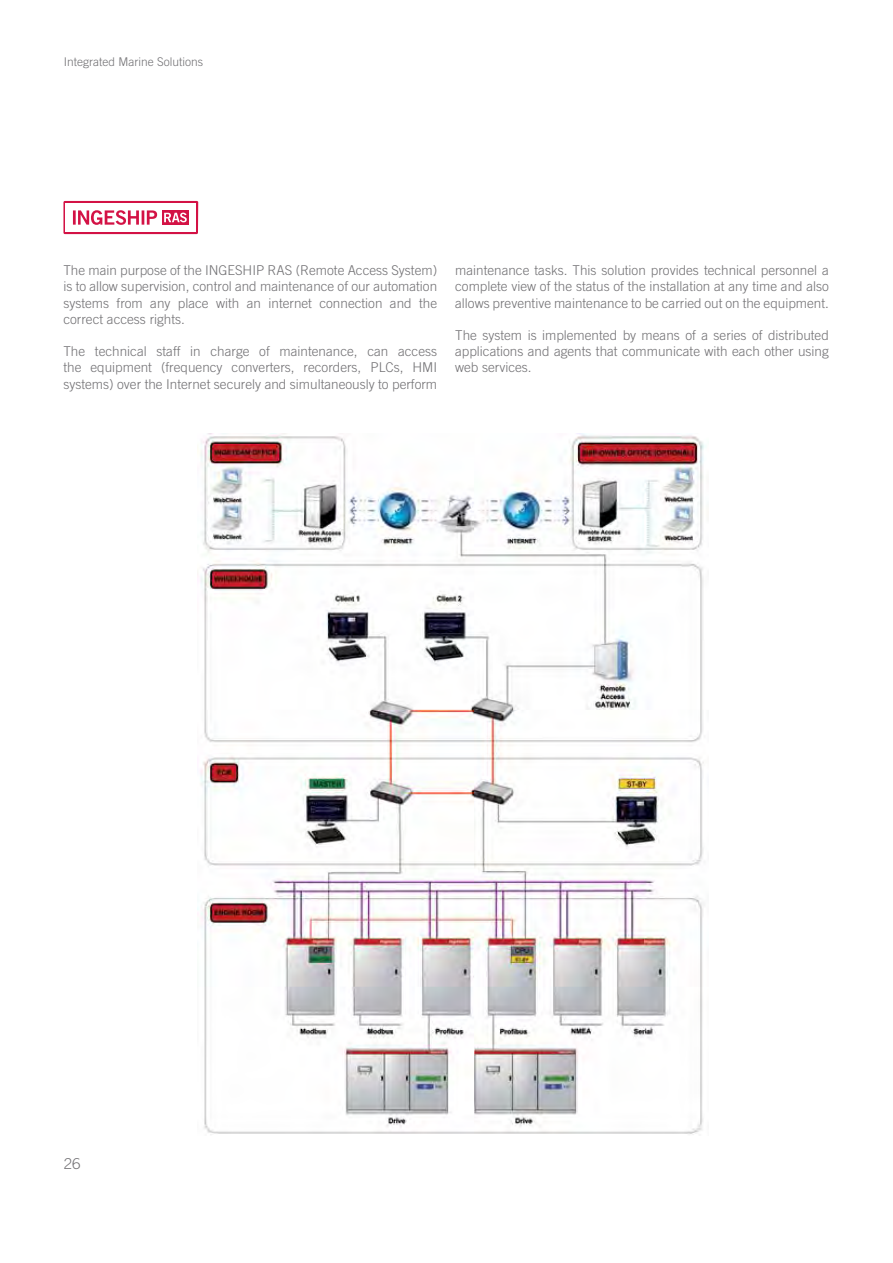
<style>
.page{position:relative;width:893px;height:1263px;background:#fff}
.page>*{position:absolute;margin:0;border:0;box-sizing:border-box;transform-origin:0 0}
.t1{font:300 15px "Trade Gothic";color:#717073}
.t2{font:300 13.5px/16.2px "Trade Gothic";color:#717073;text-align:justify}
.t3{font:300 12px "Trade Gothic";color:#717073}
</style>
<div class="page">
<img style="left:198px;top:434px;width:508px;height:700px">
<div style="left:63px;top:201px;width:135px;height:33px;background:#d31245"></div>
<div style="left:66px;top:203px;width:130px;height:29px;background:#fff"></div>
<svg style="left:162px;top:210px;width:27px;height:15px"></svg>
<svg style="left:164px;top:213px;width:23px;height:9px"></svg>
<svg style="left:73px;top:210px;width:84px;height:15px"></svg>
<p class="t3" style="left:64px;top:55px;width:141px">Integrated Marine Solutions</p>
<p class="t2" style="left:63px;top:262px;width:375px">The main purpose of the INGESHIP RAS (Remote Access System) is to allow supervision, control and maintenance of our automation systems from any place with an internet connection and the correct access rights.</p>
<p class="t2" style="left:63px;top:343px;width:375px">The technical staff in charge of maintenance, can access the equipment (frequency converters, recorders, PLCs, HMI systems) over the Internet securely and simultaneously to perform</p>
<p class="t2" style="left:455px;top:262px;width:375px">maintenance tasks. This solution provides technical personnel a complete view of the status of the installation at any time and also allows preventive maintenance to be carried out on the equipment.</p>
<p class="t2" style="left:455px;top:327px;width:375px">The system is implemented by means of a series of distributed applications and agents that communicate with each other using web services.</p>
<p class="t1" style="left:64px;top:1154px;width:18px">26</p>
</div>
